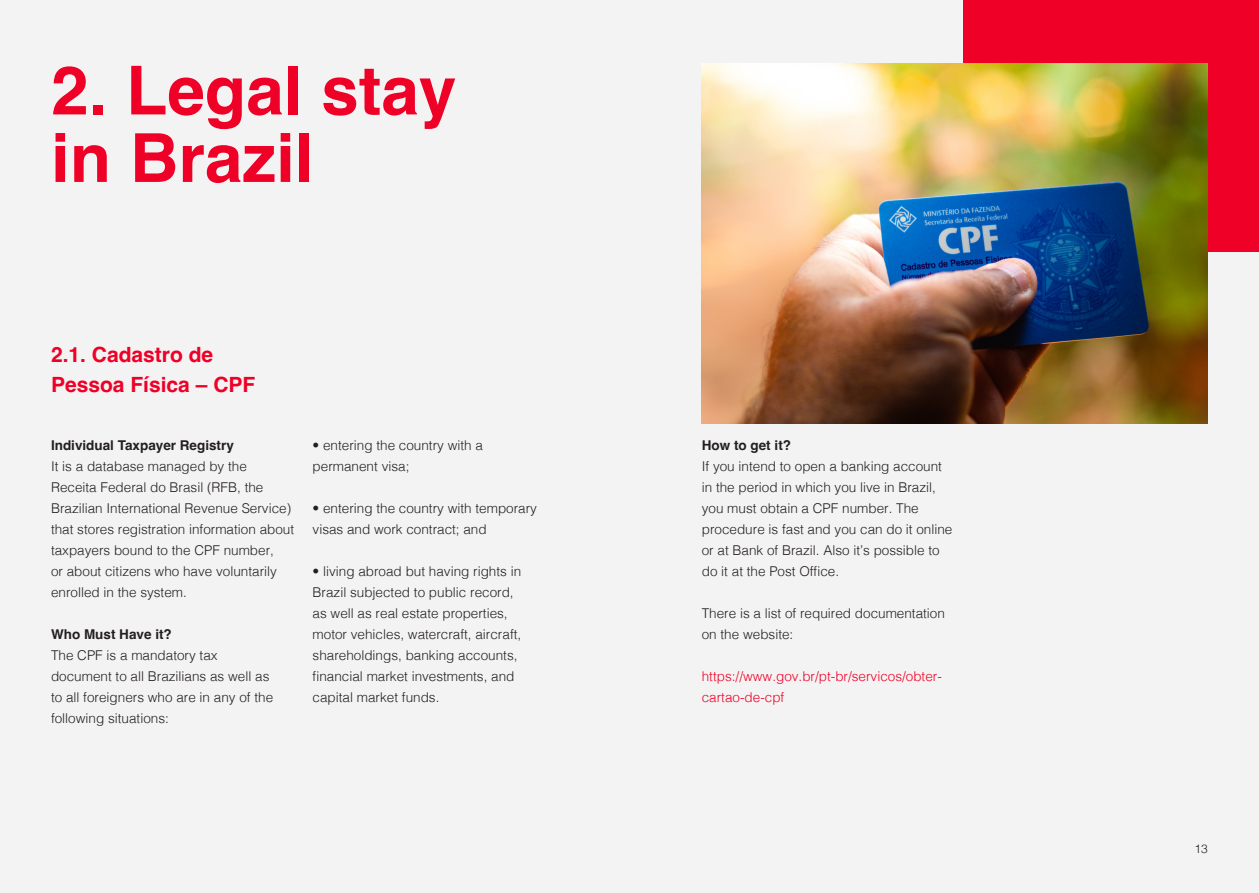
<style>
.page{position:relative;width:1259px;height:893px;background:#f4f3f3}
.page>*{position:absolute;margin:0;border:0;box-sizing:border-box;transform-origin:0 0}
.Paragraph_Style_2{font:700 67.5px "Helvetica";color:#ef0027}
.Paragraph_Style_1{font:700 21px "Helvetica";color:#ef0027}
.t1{font:300 13.5px/21px "Helvetica";color:#231f20}
.t2{font:300 13.5px/21px "Helvetica";color:#ef0027}
.t3{font:700 13.5px "Helvetica";color:#231f20}
.t4{font:300 12px "Helvetica";color:#231f20}
</style>
<div class="page">
<div style="left:963px;top:0;width:296px;height:252px;background:#ef0027"></div>
<img style="left:702px;top:64px;width:506px;height:359px">
<p class="Paragraph_Style_2" style="left:51px;top:49px;width:407px">2. Legal stay</p>
<p class="Paragraph_Style_2" style="left:51px;top:117px;width:264px">in Brazil</p>
<p class="Paragraph_Style_1" style="left:51px;top:342px;width:164px">2.1. Cadastro de</p>
<p class="Paragraph_Style_1" style="left:51px;top:372px;width:206px">Pessoa Física – CPF</p>
<p class="t3" style="left:51px;top:437px;width:184px">Individual Taxpayer Registry</p>
<p class="t1" style="left:51px;top:455px;width:245px">It is a database managed by the Receita Federal do Brasil (RFB, the Brazilian International Revenue Service) that stores registration information about taxpayers bound to the CPF number,<br>or about citizens who have voluntarily enrolled in the system.</p>
<p class="t3" style="left:51px;top:626px;width:122px">Who Must Have it?</p>
<p class="t1" style="left:51px;top:644px;width:224px">The CPF is a mandatory tax document to all Brazilians as well as to all foreigners who are in any of the following situations:</p>
<p class="t1" style="left:313px;top:434px;width:172px">• entering the country with a permanent visa;</p>
<p class="t1" style="left:313px;top:497px;width:226px">• entering the country with temporary visas and work contract; and</p>
<p class="t1" style="left:313px;top:560px;width:210px">• living abroad but having rights in Brazil subjected to public record, as well as real estate properties, motor vehicles, watercraft, aircraft, shareholdings, banking accounts, financial market investments, and capital market funds.</p>
<p class="t3" style="left:702px;top:437px;width:91px">How to get it?</p>
<p class="t1" style="left:702px;top:455px;width:252px">If you intend to open a banking account in the period in which you live in Brazil, you must obtain a CPF number. The procedure is fast and you can do it online or at Bank of Brazil. Also it’s possible to do it at the Post Office.</p>
<p class="t1" style="left:702px;top:602px;width:245px">There is a list of required documentation on the website:</p>
<p class="t2" style="left:702px;top:665px;width:242px">https://www.gov.br/pt-br/servicos/obter&shy;cartao-de-cpf</p>
<p class="t4" style="left:1194px;top:838px;width:15px">13</p>
</div>
